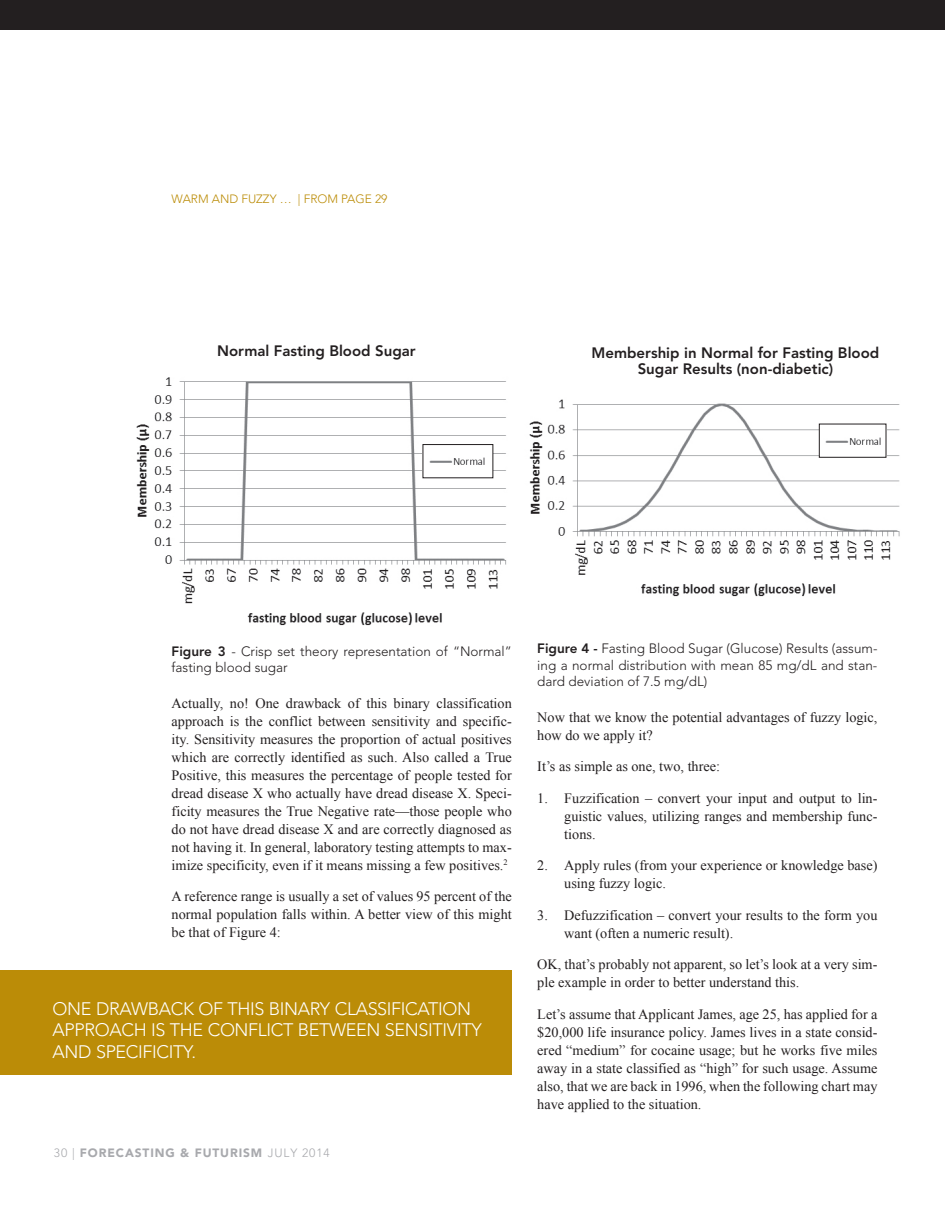
<style>
.page{position:relative;width:945px;height:1215px;background:#fff}
.page>*{position:absolute;margin:0;border:0;box-sizing:border-box;transform-origin:0 0}
.t1{font:300 18px/21.6px "Avenir LT Std";letter-spacing:-.02em;color:#fff}
.t2{font:800 15px/16.2px "Avenir LT Std";color:#231f20;text-align:center}
.t3{font:14.25px/18px "Times New Roman";color:#231f20;text-align:justify}
.t4{font:300 13.5px/16.2px "Avenir LT Std";color:#231f20}
.t5{font:900 12px "Avenir LT Std";letter-spacing:.075em;color:#a8a9ad}
.t6{font:300 12px "Avenir LT Std";color:#bb8c07}
.s1{font-weight:800}
.s2{font-weight:300}
</style>
<div class="page">
<div style="left:0;top:0;width:945px;height:30px;background:#231f20"></div>
<div style="left:0;top:970px;width:512px;height:105px;background:#bb8c07"></div>
<img style="left:136px;top:377px;width:371px;height:249px">
<img style="left:529px;top:399px;width:371px;height:198px">
<img style="left:425px;top:446px;width:66px;height:30px">
<div style="left:423px;top:444px;width:70px;height:34px;border:1px solid #231f20"></div>
<img style="left:821px;top:426px;width:63px;height:29px">
<p class="t6" style="left:172px;top:192px;width:217px">WARM AND FUZZY … | FROM PAGE 29</p>
<p class="t2" style="left:217px;top:343px;width:200px">Normal Fasting Blood Sugar</p>
<p class="t2" style="left:592px;top:345px;width:289px">Membership in Normal for Fasting Blood<br>Sugar Results (non-diabetic)</p>
<p class="t4" style="left:172px;top:643px;width:342px"><span class="s1">Figure 3</span> - Crisp set theory representation of “Normal” fasting blood sugar</p>
<p class="t3" style="left:172px;top:694px;width:342px">Actually, no! One drawback of this binary classification approach is the conflict between sensitivity and specific&shy;ity. Sensitivity measures the proportion of actual positives which are correctly identified as such. Also called a True Positive, this measures the percentage of people tested for dread disease X who actually have dread disease X. Speci&shy;ficity measures the True Negative rate—those people who do not have dread disease X and are correctly diagnosed as not having it. In general, laboratory testing attempts to max&shy;imize specificity, even if it means missing a few positives.<sup>2</sup></p>
<p class="t3" style="left:172px;top:887px;width:342px">A reference range is usually a set of values 95 percent of the normal population falls within. A better view of this might be that of Figure 4:</p>
<p class="t1" style="left:53px;top:998px;width:431px">ONE DRAWBACK OF THIS BINARY CLASSIFICATION<br>APPROACH IS THE CONFLICT BETWEEN SENSITIVITY<br>AND SPECIFICITY.</p>
<p class="t5" style="left:54px;top:1145px;width:277px"><span class="s2">30 |</span> FORECASTING &amp; FUTURISM <span class="s2">JULY 2014</span></p>
<p class="t4" style="left:537px;top:641px;width:342px;text-align:justify"><span class="s1">Figure 4 -</span> Fasting Blood Sugar (Glucose) Results (assum&shy;ing a normal distribution with mean 85 mg/dL and stan&shy;dard deviation of 7.5 mg/dL)</p>
<p class="t3" style="left:537px;top:708px;width:342px">Now that we know the potential advantages of fuzzy logic, how do we apply it?</p>
<p class="t3" style="left:537px;top:757px;width:184px">It’s as simple as one, two, three:</p>
<p class="t3" style="left:564px;top:789px;width:315px;text-indent:-27px">1. Fuzzification – convert your input and output to lin&shy;guistic values, utilizing ranges and membership func&shy;tions.</p>
<p class="t3" style="left:564px;top:856px;width:315px;text-indent:-27px">2. Apply rules (from your experience or knowledge base) using fuzzy logic.</p>
<p class="t3" style="left:564px;top:906px;width:315px;text-indent:-27px">3. Defuzzification – convert your results to the form you want (often a numeric result).</p>
<p class="t3" style="left:537px;top:955px;width:342px">OK, that’s probably not apparent, so let’s look at a very sim&shy;ple example in order to better understand this.</p>
<p class="t3" style="left:537px;top:1005px;width:342px">Let’s assume that Applicant James, age 25, has applied for a $20,000 life insurance policy. James lives in a state consid&shy;ered “medium” for cocaine usage; but he works five miles away in a state classified as “high” for such usage. Assume also, that we are back in 1996, when the following chart may have applied to the situation.</p>
</div>
